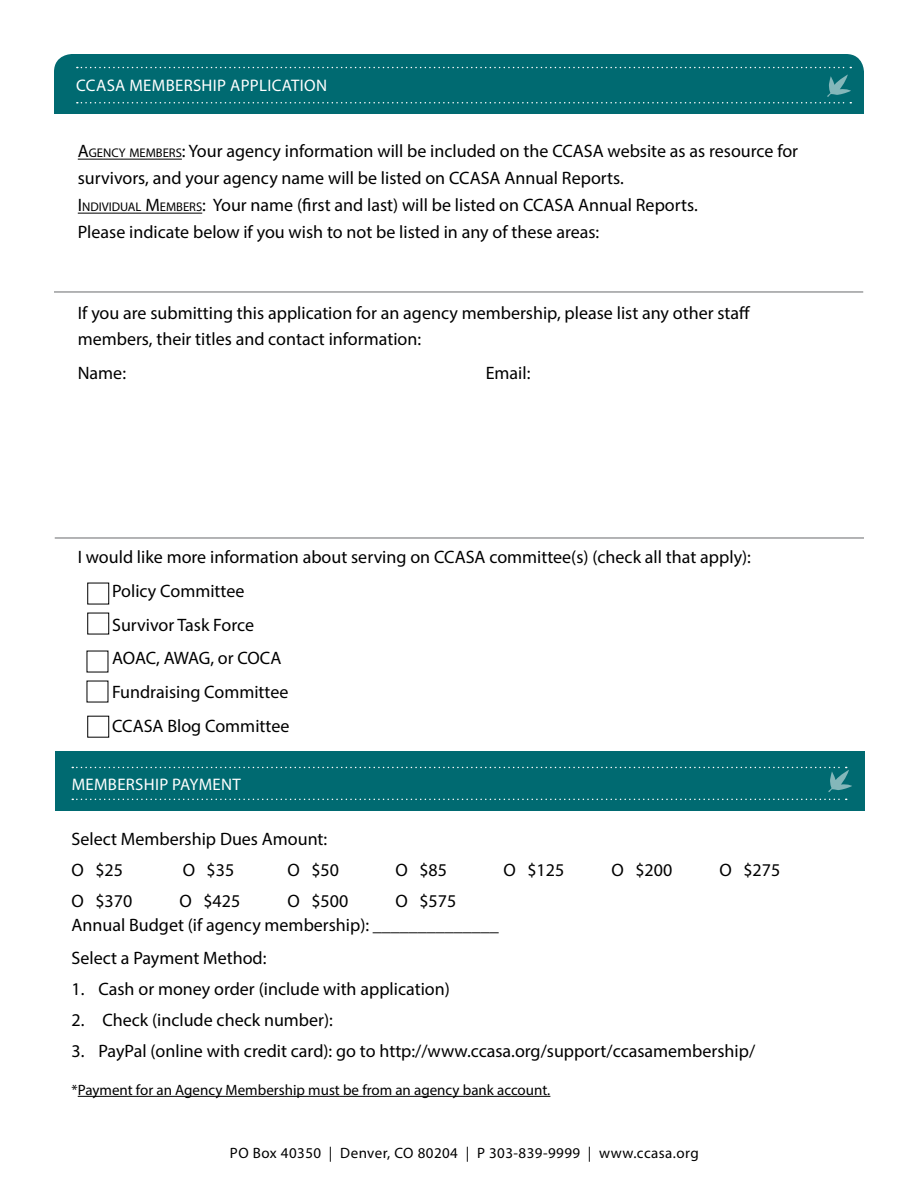
<style>
.page{position:relative;width:918px;height:1188px;background:#fff}
.page>*{position:absolute;margin:0;border:0;box-sizing:border-box;transform-origin:0 0}
.t1{font:18px/33.8px "Myriad Pro";color:#000}
.t2{font:16.8px "Myriad Pro";letter-spacing:.02em;color:#fff}
.t3{font:15px "Myriad Pro";color:#000}
.t4{font:15px "Myriad Pro";letter-spacing:.03em;color:#000}
.s1{font-style:inherit}
.s2{font-size:12.6px}
</style>
<div class="page">
<div style="left:54px;top:54px;width:810px;height:60px;background:#006a71;border-radius:18px"></div>
<div style="left:54px;top:91px;width:23px;height:23px;background:#006a71"></div>
<div style="left:841px;top:91px;width:23px;height:23px;background:#006a71"></div>
<hr style="left:78px;top:159px;width:104px;height:1px;background:#000">
<hr style="left:78px;top:213px;width:124px;height:1px;background:#000">
<svg style="left:77px;top:67px;width:774px;height:1px"></svg>
<svg style="left:77px;top:74px;width:774px;height:29px"></svg>
<hr style="left:55px;top:538px;width:809px;height:1px;background:#696a6d">
<hr style="left:54px;top:292px;width:809px;height:1px;background:#696a6d">
<div style="left:55px;top:751px;width:810px;height:60px;background:#006a71"></div>
<svg style="left:72px;top:799px;width:775px;height:1px"></svg>
<hr style="left:78px;top:1096px;width:472px;height:1px;background:#000">
<svg style="left:72px;top:767px;width:780px;height:25px"></svg>
<div style="left:87px;top:583px;width:22px;height:21px;border:1px solid #000"></div>
<div style="left:87px;top:613px;width:22px;height:21px;border:1px solid #000"></div>
<div style="left:87px;top:716px;width:22px;height:22px;border:1px solid #000"></div>
<p class="t2" style="left:76px;top:75px;width:252px">CCASA MEMBERSHIP APPLICATION</p>
<p class="t1" style="left:78px;top:138px;width:722px;line-height:27px"><span class="s1">A</span><span class="s2">GENCY MEMBERS</span>: Your agency information will be included on the CCASA website as as resource for survivors, and your agency name will be listed on CCASA Annual Reports.<br><span class="s1">I</span><span class="s2">NDIVIDUAL</span> <span class="s1">M</span> <span class="s2">EMBERS</span>: Your name (first and last) will be listed on CCASA Annual Reports.<br>Please indicate below if you wish to not be listed in any of these areas:</p>
<p class="t1" style="left:78px;top:300px;width:674px;line-height:25.5px">If you are submitting this application for an agency membership, please list any other staff members, their titles and contact information:</p>
<p class="t1" style="left:78px;top:355px;width:50px">Name:</p>
<p class="t1" style="left:486px;top:355px;width:46px">Email:</p>
<p class="t1" style="left:112px;top:540px;width:640px;text-indent:-34px">I would like more information about serving on CCASA committee(s) (check all that apply):<br>Policy Committee<br>Survivor Task Force<br>AOAC, AWAG, or COCA<br>Fundraising Committee<br>CCASA Blog Committee</p>
<p class="t2" style="left:72px;top:774px;width:171px">MEMBERSHIP PAYMENT</p>
<p class="t1" style="left:72px;top:823px;width:257px;line-height:30.8px">Select Membership Dues Amount:<br>O $25</p>
<p class="t1" style="left:183px;top:853px;width:53px">O $35</p>
<p class="t1" style="left:288px;top:853px;width:53px">O $50</p>
<p class="t1" style="left:396px;top:853px;width:53px">O $85</p>
<p class="t1" style="left:504px;top:853px;width:62px">O $125</p>
<p class="t1" style="left:612px;top:853px;width:62px">O $200</p>
<p class="t1" style="left:720px;top:853px;width:62px">O $275</p>
<p class="t1" style="left:72px;top:888px;width:429px;line-height:24px;text-indent:324px">O $575<br>Annual Budget (if agency membership): ______________</p>
<p class="t1" style="left:72px;top:941px;width:196px">Select a Payment Method:</p>
<p class="t1" style="left:72px;top:972px;width:380px">1. Cash or money order (include with application)</p>
<p class="t1" style="left:72px;top:1003px;width:263px">2. Check (include check number):</p>
<p class="t1" style="left:72px;top:1033px;width:685px">3. PayPal (online with credit card): go to http://www.ccasa.org/support/ccasamembership/</p>
<p class="t3" style="left:72px;top:1081px;width:480px">*Payment for an Agency Membership must be from an agency bank account.</p>
<p class="t1" style="left:72px;top:883px;width:62px">O $370</p>
<p class="t1" style="left:180px;top:883px;width:62px">O $425</p>
<p class="t1" style="left:288px;top:883px;width:62px">O $500</p>
<p class="t4" style="left:230px;top:1144px;width:470px">PO Box 40350 | Denver, CO 80204 | P 303-839-9999 | www.ccasa.org</p>
</div>
